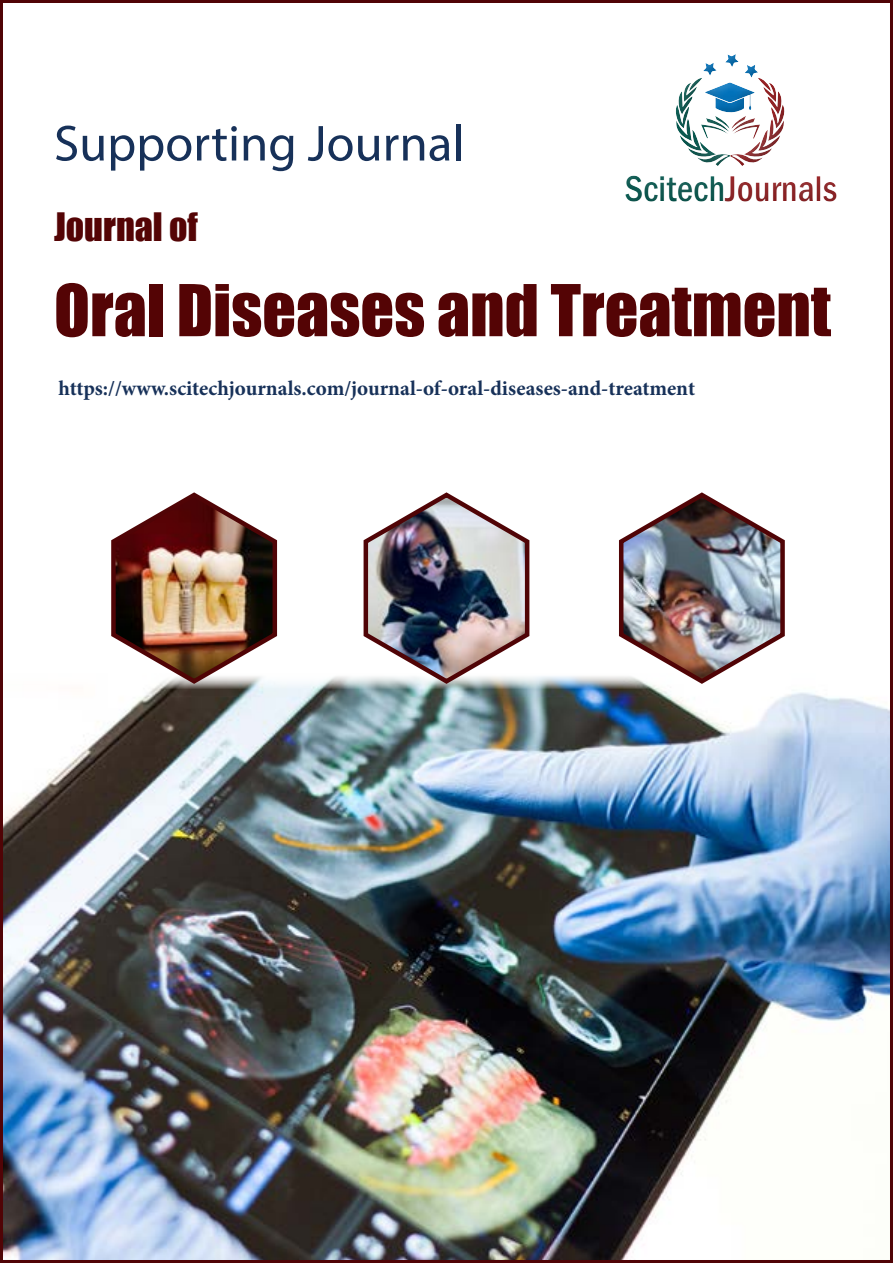
<style>
.page{position:relative;width:893px;height:1263px;background:#fff}
.page>*{position:absolute;margin:0;border:0;box-sizing:border-box;transform-origin:0 0}
.t1{font:66px "Impact";color:#540405}
.t2{font:51px "Myriad Pro";color:#173159}
.t3{font:500 condensed 36.9px "Franklin Gothic";color:#991b1e}
.t4{font:36px "Impact";color:#540405}
.t5{font:700 21px "Minion Pro";color:#173159}
.s1{color:#005a50}
</style>
<div class="page">
<img style="left:0;top:0;width:893px;height:1263px">
<h2 class="t2" style="left:54px;top:112px;width:412px">Supporting Journal</h2>
<h3 class="t4" style="left:54px;top:199px;width:145px">Journal of</h3>
<h3 class="t3" style="left:624px;top:164px;width:214px"><span class="s1">Scitech</span>Journals</h3>
<h1 class="t1" style="left:54px;top:259px;width:778px">Oral Diseases and Treatment</h1>
<p class="t5" style="left:58px;top:373px;width:638px">https://www.scitechjournals.com/journal-of-oral-diseases-and-treatment</p>
</div>
